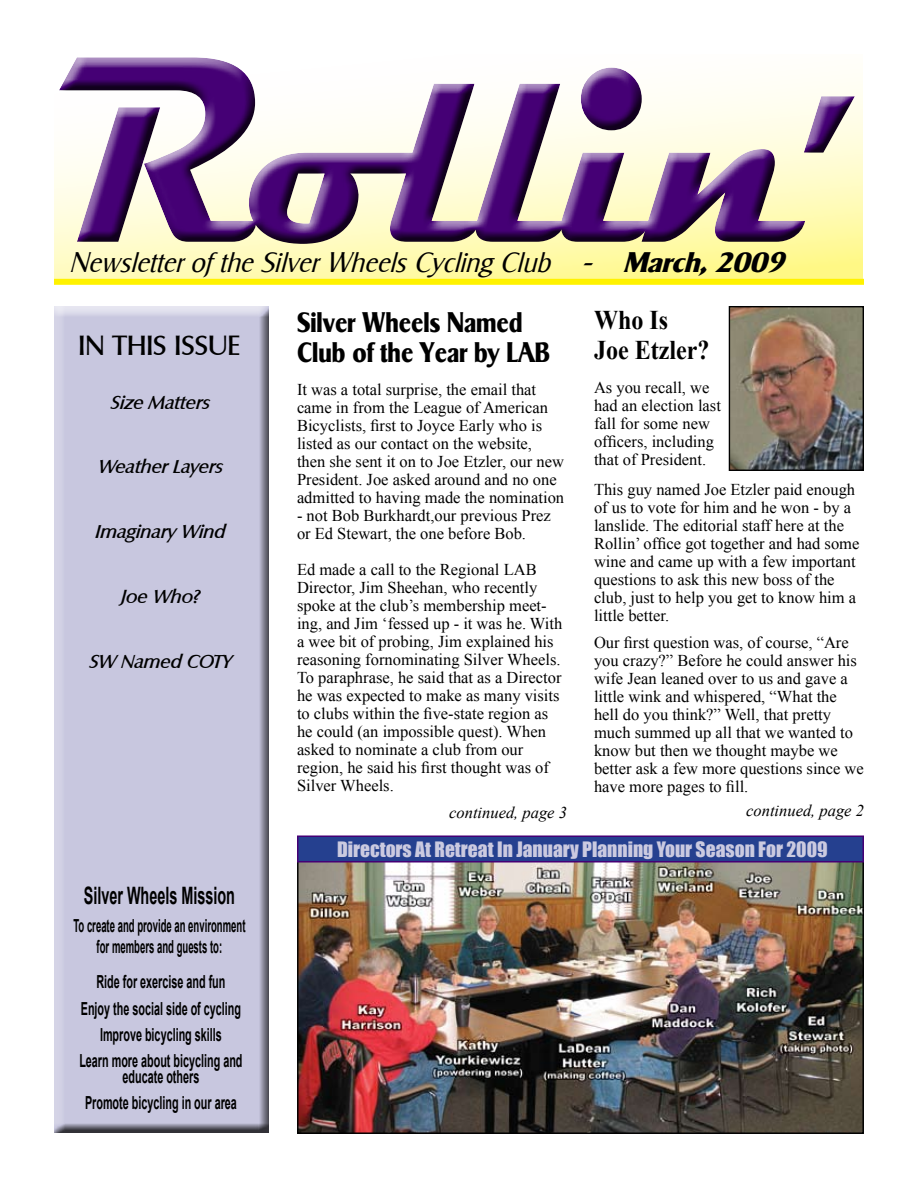
<style>
.page{position:relative;width:918px;height:1188px;background:#fff}
.page>*{position:absolute;margin:0;border:0;box-sizing:border-box;transform-origin:0 0}
.t1{font:700 268.5px "Magneto";letter-spacing:-.01em;color:#450075;scale:.88 1}
.t2{font:italic 300 27px "Sigvar";color:#000}
.t3{font:700 27px/30px "Sigvar";color:#000;scale:.85 1}
.t4{font:700 27px/30px "Times New Roman";color:#000;scale:.89 1}
.t5{font:500 27px "Columbia";color:#000}
.t6{font:700 24px "Arial";color:#000;scale:.6 1}
.t7{font:19.5px "Impact";color:#cbcae0}
.t8{font:700 18px/26.1px "Arial";color:#000;text-align:center;scale:.6 1}
.t9{font:italic 500 18px "Columbia";color:#000}
.t10{font:700 18px/21.6px "Arial";color:#000;text-align:center;scale:.53 1}
.t11{font:16.5px/18px "Times New Roman";color:#000}
.t12{font:italic 16.5px "Times New Roman";color:#000}
.s1{font-weight:700}
</style>
<div class="page">
<svg style="left:55px;top:255px;width:808px;height:24px;background:#fff9a3"></svg>
<div style="left:51px;top:73px;width:814px;height:182px;background:#000;opacity:.75"></div>
<div style="left:54px;top:279px;width:810px;height:6px;background:#fff200"></div>
<div style="left:54px;top:307px;width:218px;height:827px;background:#000;opacity:.75"></div>
<img style="left:299px;top:862px;width:563px;height:270px">
<img style="left:731px;top:308px;width:131px;height:161px">
<div style="left:729px;top:306px;width:135px;height:165px;border:1px solid #000"></div>
<div style="left:297px;top:835px;width:567px;height:27px;background:#25408f;border:2px solid #450075"></div>
<h1 class="t1" style="left:54px;top:-2px;width:854px">Rollin</h1>
<h2 class="t2" style="left:69px;top:247px;width:716px">Newsletter of the Silver Wheels Cycling Club - <span class="s1">March, 2009</span></h2>
<h1 class="t1" style="left:801px;top:37px;width:65px">’</h1>
<h2 class="t5" style="left:79px;top:329px;width:163px">IN THIS ISSUE</h2>
<p class="t9" style="left:110px;top:392px;width:100px">Size Matters</p>
<p class="t9" style="left:97px;top:456px;width:126px">Weather Layers</p>
<p class="t9" style="left:94px;top:521px;width:132px">Imaginary Wind</p>
<p class="t9" style="left:120px;top:586px;width:80px">Joe Who?</p>
<p class="t9" style="left:89px;top:651px;width:143px">SW Named COTY</p>
<h3 class="t6" style="left:84px;top:880px;width:254px">Silver Wheels Mission</h3>
<p class="t10" style="left:73px;top:915px;width:326px">To create and provide an environment for members and guests to:</p>
<p class="t8" style="left:79px;top:970px;width:274px">Ride for exercise and fun<br>Enjoy the social side of cycling<br>Improve bicycling skills<br>Learn more about bicycling and</p>
<p class="t8" style="left:85px;top:1064px;width:255px">educate others<br>Promote bicycling in our area</p>
<h2 class="t4" style="left:594px;top:304px;width:131px">Who Is<br>Joe Etzler?</h2>
<p class="t11" style="left:594px;top:379px;width:128px">As you recall, we had an election last fall for some new officers, including that of President.</p>
<h2 class="t3" style="left:297px;top:307px;width:299px">Silver Wheels Named<br>Club of the Year by LAB</h2>
<p class="t11" style="left:297px;top:380px;width:269px">It was a total surprise, the email that came in from the League of American Bicyclists, first to Joyce Early who is listed as our contact on the website, then she sent it on to Joe Etzler, our new President. Joe asked around and no one admitted to having made the nomination</p>
<p class="t11" style="left:297px;top:506px;width:255px">- not Bob Burkhardt,our previous Prez or Ed Stewart, the one before Bob.</p>
<p class="t11" style="left:297px;top:560px;width:267px">Ed made a call to the Regional LAB Director, Jim Sheehan, who recently spoke at the club’s membership meet&shy;ing, and Jim ‘fessed up - it was he. With a wee bit of probing, Jim explained his reasoning fornominating Silver Wheels.<br>To paraphrase, he said that as a Director he was expected to make as many visits to clubs within the five-state region as he could (an impossible quest). When asked to nominate a club from our region, he said his first thought was of Silver Wheels.</p>
<p class="t12" style="left:449px;top:801px;width:119px">continued, page 3</p>
<p class="t11" style="left:594px;top:480px;width:267px">This guy named Joe Etzler paid enough of us to vote for him and he won - by a lanslide. The editorial staff here at the Rollin’ office got together and had some wine and came up with a few important questions to ask this new boss of the club, just to help you get to know him a little better.</p>
<p class="t11" style="left:594px;top:633px;width:271px">Our first question was, of course, “Are you crazy?” Before he could answer his wife Jean leaned over to us and gave a little wink and whispered, “What the hell do you think?” Well, that pretty much summed up all that we wanted to know but then we thought maybe we better ask a few more questions since we have more pages to fill.</p>
<p class="t12" style="left:746px;top:799px;width:119px">continued, page 2</p>
<p class="t7" style="left:337px;top:834px;width:492px">Directors At Retreat In January Planning Your Season For 2009</p>
</div>
